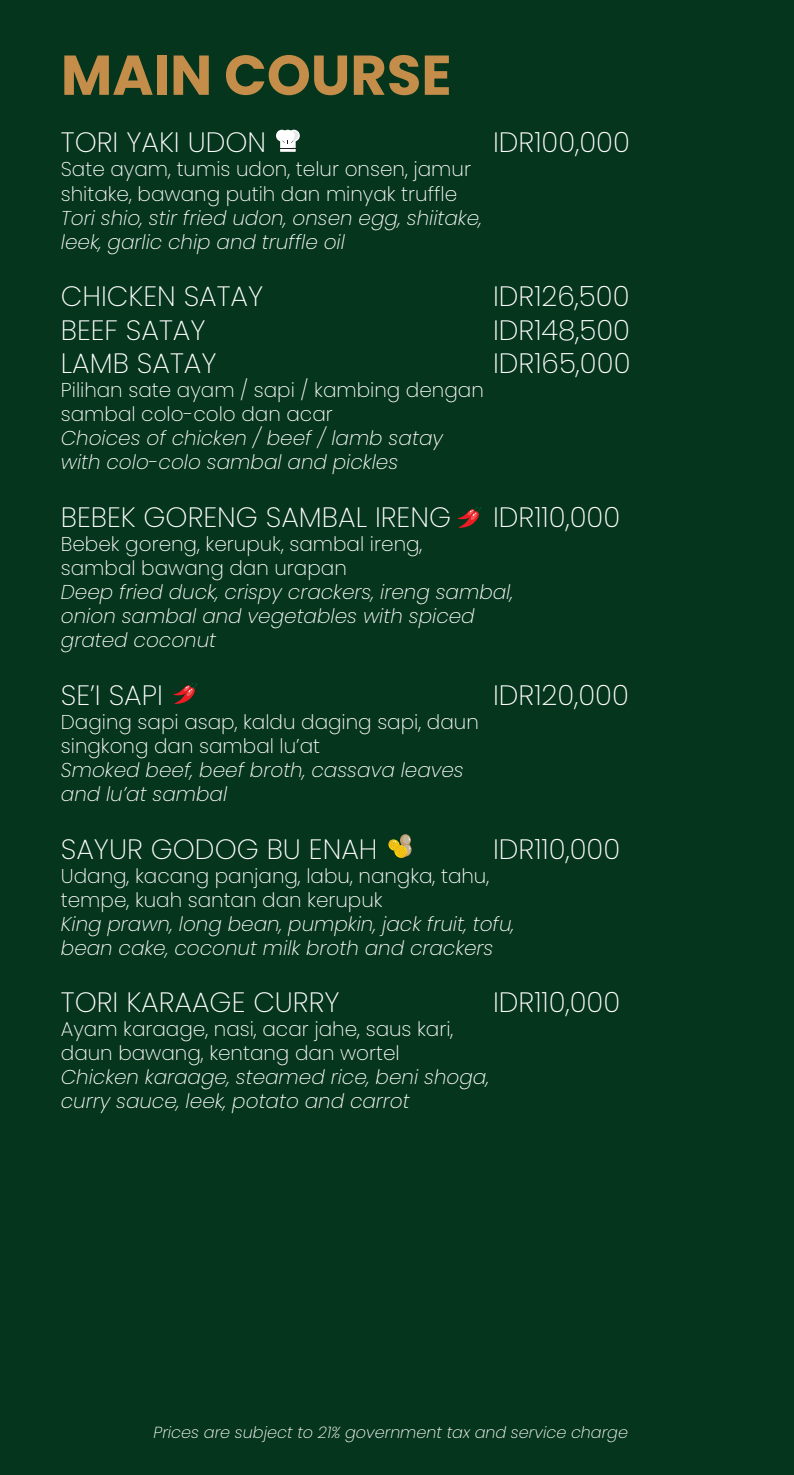
<style>
.page{position:relative;width:794px;height:1475px;background:#fff}
.page>*{position:absolute;margin:0;border:0;box-sizing:border-box;transform-origin:0 0}
.t1{font:700 56px "Poppins";color:#c48e4a}
.t2{font:200 28px "Poppins";color:#fff}
.t3{font:italic 200 20px/24px "Poppins";color:#fff}
.t4{font:200 20px/24px "Poppins";color:#fff}
.t5{font:italic 200 16px "Poppins";color:#fff}
</style>
<div class="page">
<div style="left:0;top:0;width:794px;height:1474px;background:#06351d"></div>
<svg style="left:457px;top:507px;width:25px;height:21px"></svg>
<svg style="left:173px;top:683px;width:24px;height:21px"></svg>
<svg style="left:388px;top:834px;width:23px;height:24px"></svg>
<svg style="left:276px;top:130px;width:24px;height:22px"></svg>
<h1 class="t1" style="left:61px;top:43px;width:392px">MAIN COURSE</h1>
<h2 class="t2" style="left:61px;top:126px;width:207px">TORI YAKI UDON</h2>
<h2 class="t2" style="left:493px;top:126px;width:138px">IDR100,000</h2>
<p class="t4" style="left:61px;top:157px;width:412px">Sate ayam, tumis udon, telur onsen, jamur shitake, bawang putih dan minyak truffle</p>
<p class="t3" style="left:61px;top:205px;width:423px">Tori shio, stir fried udon, onsen egg, shiitake, leek, garlic chip and truffle oil</p>
<h2 class="t2" style="left:61px;top:280px;width:204px">CHICKEN SATAY</h2>
<h2 class="t2" style="left:493px;top:280px;width:138px">IDR126,500</h2>
<h2 class="t2" style="left:61px;top:314px;width:146px">BEEF SATAY</h2>
<h2 class="t2" style="left:493px;top:314px;width:139px">IDR148,500</h2>
<h2 class="t2" style="left:61px;top:347px;width:157px">LAMB SATAY</h2>
<h2 class="t2" style="left:493px;top:347px;width:139px">IDR165,000</h2>
<p class="t4" style="left:61px;top:378px;width:424px">Pilihan sate ayam / sapi / kambing dengan sambal colo-colo dan acar</p>
<p class="t3" style="left:61px;top:426px;width:383px">Choices of chicken / beef / lamb satay with colo-colo sambal and pickles</p>
<h2 class="t2" style="left:61px;top:501px;width:392px">BEBEK GORENG SAMBAL IRENG</h2>
<h2 class="t2" style="left:493px;top:501px;width:129px">IDR110,000</h2>
<p class="t4" style="left:61px;top:532px;width:363px">Bebek goreng, kerupuk, sambal ireng, sambal bawang dan urapan</p>
<p class="t3" style="left:61px;top:580px;width:454px">Deep fried duck, crispy crackers, ireng sambal, onion sambal and vegetables with spiced grated coconut</p>
<h2 class="t2" style="left:61px;top:678px;width:104px">SE’I SAPI</h2>
<h2 class="t2" style="left:493px;top:678px;width:137px">IDR120,000</h2>
<p class="t4" style="left:61px;top:709px;width:419px">Daging sapi asap, kaldu daging sapi, daun singkong dan sambal lu’at</p>
<p class="t3" style="left:61px;top:757px;width:404px">Smoked beef, beef broth, cassava leaves and lu’at sambal</p>
<h2 class="t2" style="left:61px;top:832px;width:318px">SAYUR GODOG BU ENAH</h2>
<h2 class="t2" style="left:493px;top:832px;width:129px">IDR110,000</h2>
<p class="t4" style="left:61px;top:863px;width:430px">Udang, kacang panjang, labu, nangka, tahu, tempe, kuah santan dan kerupuk</p>
<p class="t3" style="left:61px;top:911px;width:455px">King prawn, long bean, pumpkin, jack fruit, tofu, bean cake, coconut milk broth and crackers</p>
<h2 class="t2" style="left:61px;top:986px;width:280px">TORI KARAAGE CURRY</h2>
<h2 class="t2" style="left:493px;top:986px;width:129px">IDR110,000</h2>
<p class="t4" style="left:61px;top:1017px;width:394px">Ayam karaage, nasi, acar jahe, saus kari, daun bawang, kentang dan wortel</p>
<p class="t3" style="left:61px;top:1065px;width:430px">Chicken karaage, steamed rice, beni shoga, curry sauce, leek, potato and carrot</p>
<p class="t5" style="left:154px;top:1422px;width:476px">Prices are subject to 21% government tax and service charge</p>
</div>
